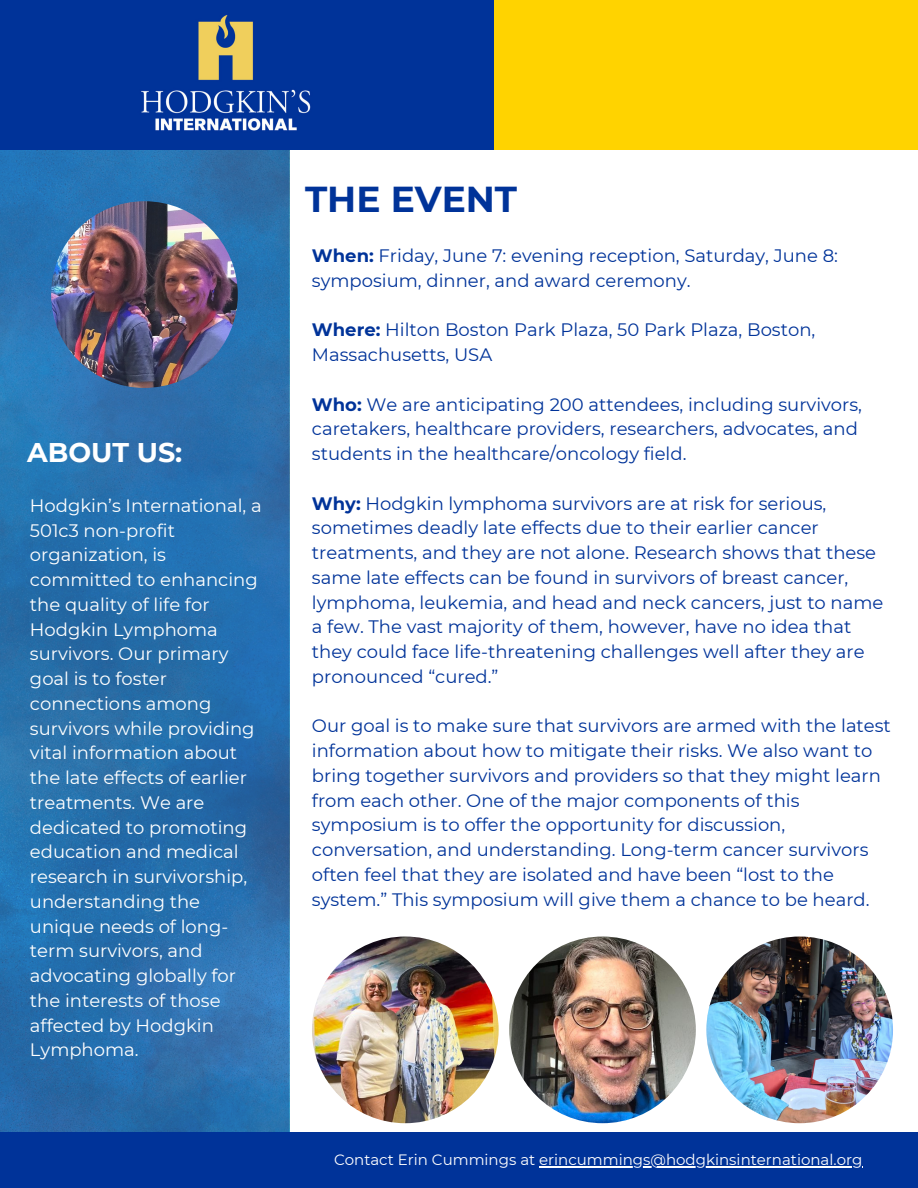
<style>
.page{position:relative;width:918px;height:1188px;background:#fff}
.page>*{position:absolute;margin:0;border:0;box-sizing:border-box;transform-origin:0 0}
.t1{font:700 36px "Montserrat";color:#039}
.t2{font:700 27px "Montserrat";color:#fff}
.t3{font:18px/24.8px "Montserrat";color:#039}
.t4{font:18px/24.8px "Montserrat";color:#fff}
.t5{font:500 18px "Montserrat";color:#fff}
.t6{font:15px "Montserrat";color:#fff}
.s1{font-weight:700}
</style>
<div class="page">
<div style="left:0;top:0;width:918px;height:149px;background:#039"></div>
<img style="left:141px;top:15px;width:170px;height:116px">
<div style="left:495px;top:0;width:423px;height:149px;background:#ffd300"></div>
<div style="left:0;top:1133px;width:918px;height:55px;background:#039"></div>
<img style="left:706px;top:937px;width:187px;height:186px;border-radius:50%">
<img style="left:312px;top:937px;width:187px;height:186px;border-radius:50%">
<svg style="left:0;top:149px;width:289px;height:984px;background:#276fad"></svg>
<img style="left:51px;top:201px;width:187px;height:187px;border-radius:50%">
<img style="left:509px;top:937px;width:187px;height:186px;border-radius:50%">
<hr style="left:539px;top:1167px;width:323px;height:1px;background:#fff">
<p class="t2" style="left:27px;top:435px;width:157px">ABOUT US:</p>
<h4 class="t4" style="left:30px;top:493px;width:233px">Hodgkin’s International, a<br>501c3 non-profit organization, is committed to enhancing the quality of life for<br>Hodgkin Lymphoma survivors. Our primary goal is to foster connections among survivors while providing vital information about the late effects of earlier treatments. We are dedicated to promoting education and medical research in survivorship, understanding the unique needs of long&shy;term survivors, and advocating globally for the interests of those affected by Hodgkin<br>Lymphoma.</h4>
<h4 class="t1" style="left:305px;top:178px;width:214px">THE EVENT</h4>
<p class="t3" style="left:312px;top:243px;width:528px"><span class="s1">When:</span> Friday, June 7: evening reception, Saturday, June 8: symposium, dinner, and award ceremony.</p>
<h2 class="t3" style="left:312px;top:318px;width:505px"><span class="s1">Where:</span> Hilton Boston Park Plaza, 50 Park Plaza, Boston,<br>Massachusetts, USA</h2>
<h4 class="t3" style="left:312px;top:392px;width:552px"><span class="s1">Who:</span> We are anticipating 200 attendees, including survivors, caretakers, healthcare providers, researchers, advocates, and students in the healthcare/oncology field.</h4>
<h1 class="t3" style="left:312px;top:491px;width:573px"><span class="s1">Why:</span> Hodgkin lymphoma survivors are at risk for serious, sometimes deadly late effects due to their earlier cancer treatments, and they are not alone. Research shows that these same late effects can be found in survivors of breast cancer, lymphoma, leukemia, and head and neck cancers, just to name a few. The vast majority of them, however, have no idea that they could face life-threatening challenges well after they are pronounced “cured.”</h1>
<h4 class="t3" style="left:312px;top:714px;width:580px">Our goal is to make sure that survivors are armed with the latest information about how to mitigate their risks. We also want to bring together survivors and providers so that they might learn from each other. One of the major components of this symposium is to offer the opportunity for discussion, conversation, and understanding. Long-term cancer survivors often feel that they are isolated and have been “lost to the system.” This symposium will give them a chance to be heard.</h4>
<p class="t5" style="left:568px;top:1148px;width:296px">www.HodgkinsInternational.org</p>
<p class="t6" style="left:334px;top:1151px;width:530px">Contact Erin Cummings at erincummings@hodgkinsinternational.org</p>
</div>
